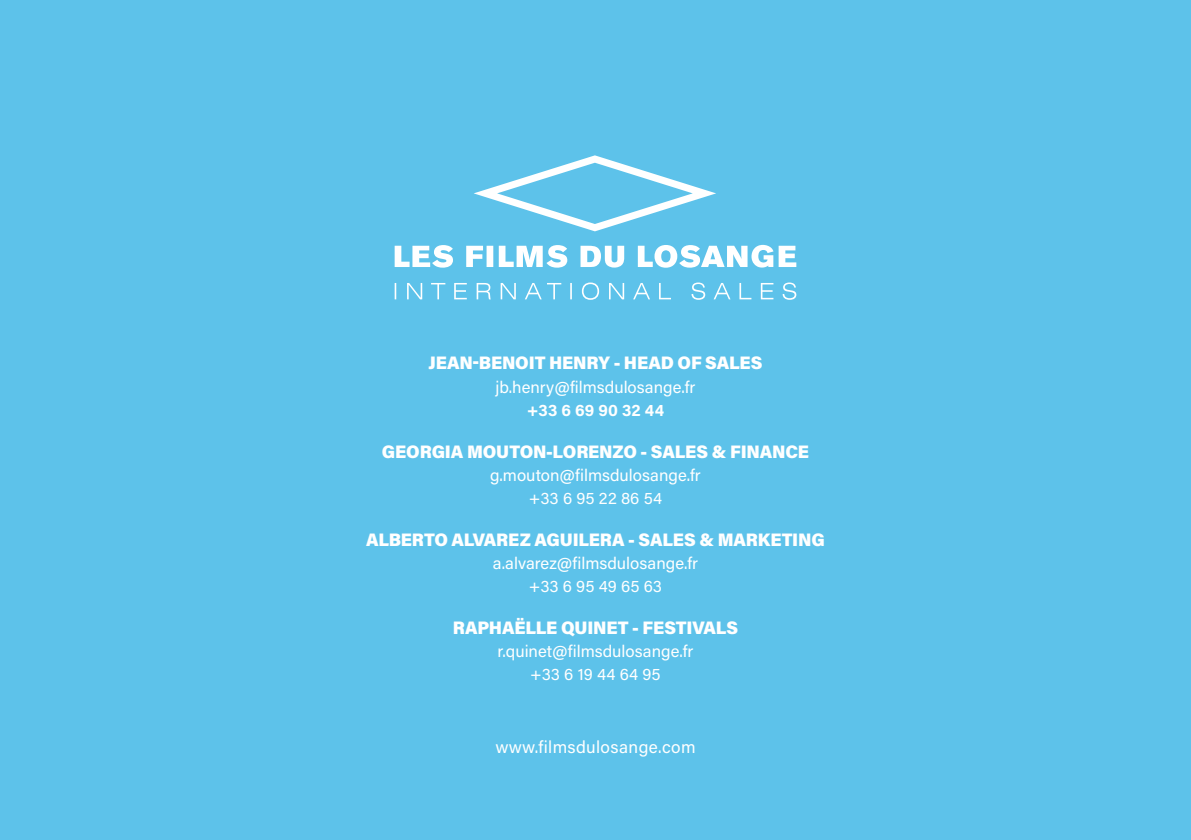
<style>
.page{position:relative;width:1191px;height:840px;background:#fff}
.page>*{position:absolute;margin:0;border:0;box-sizing:border-box;transform-origin:0 0}
.t1{font:900 18px "Acumin Pro";letter-spacing:-.01em;color:#fff}
.t2{font:17.2px "Acumin Pro";letter-spacing:.02em;color:#fff}
.t3{font:16.8px/22.2px "Acumin Pro";color:#fff;text-align:center}
.t4{font:700 16.8px "Acumin Pro";letter-spacing:.005em;color:#fff}
</style>
<div class="page">
<div style="left:0;top:0;width:1191px;height:839px;background:#5dc2ea"></div>
<svg style="left:395px;top:245px;width:401px;height:22px"></svg>
<svg style="left:474px;top:155px;width:242px;height:76px"></svg>
<svg style="left:394px;top:282px;width:402px;height:17px"></svg>
<p class="t1" style="left:428px;top:350px;width:335px">JEAN-BENOIT HENRY - HEAD OF SALES</p>
<p class="t3" style="left:495px;top:375px;width:201px">jb.henry@filmsdulosange.fr</p>
<p class="t4" style="left:527px;top:397px;width:139px">+33 6 69 90 32 44</p>
<p class="t1" style="left:382px;top:438px;width:429px">GEORGIA MOUTON-LORENZO - SALES &amp; FINANCE</p>
<p class="t3" style="left:490px;top:463px;width:212px">g.mouton@filmsdulosange.fr +33 6 95 22 86 54</p>
<p class="t1" style="left:366px;top:526px;width:460px">ALBERTO ALVAREZ AGUILERA - SALES &amp; MARKETING</p>
<p class="t3" style="left:493px;top:551px;width:207px">a.alvarez@filmsdulosange.fr +33 6 95 49 65 63</p>
<p class="t1" style="left:453px;top:614px;width:287px">RAPHAËLLE QUINET - FESTIVALS</p>
<p class="t3" style="left:497px;top:639px;width:197px">r.quinet@filmsdulosange.fr +33 6 19 44 64 95</p>
<p class="t2" style="left:495px;top:734px;width:202px">www.filmsdulosange.com</p>
</div>
